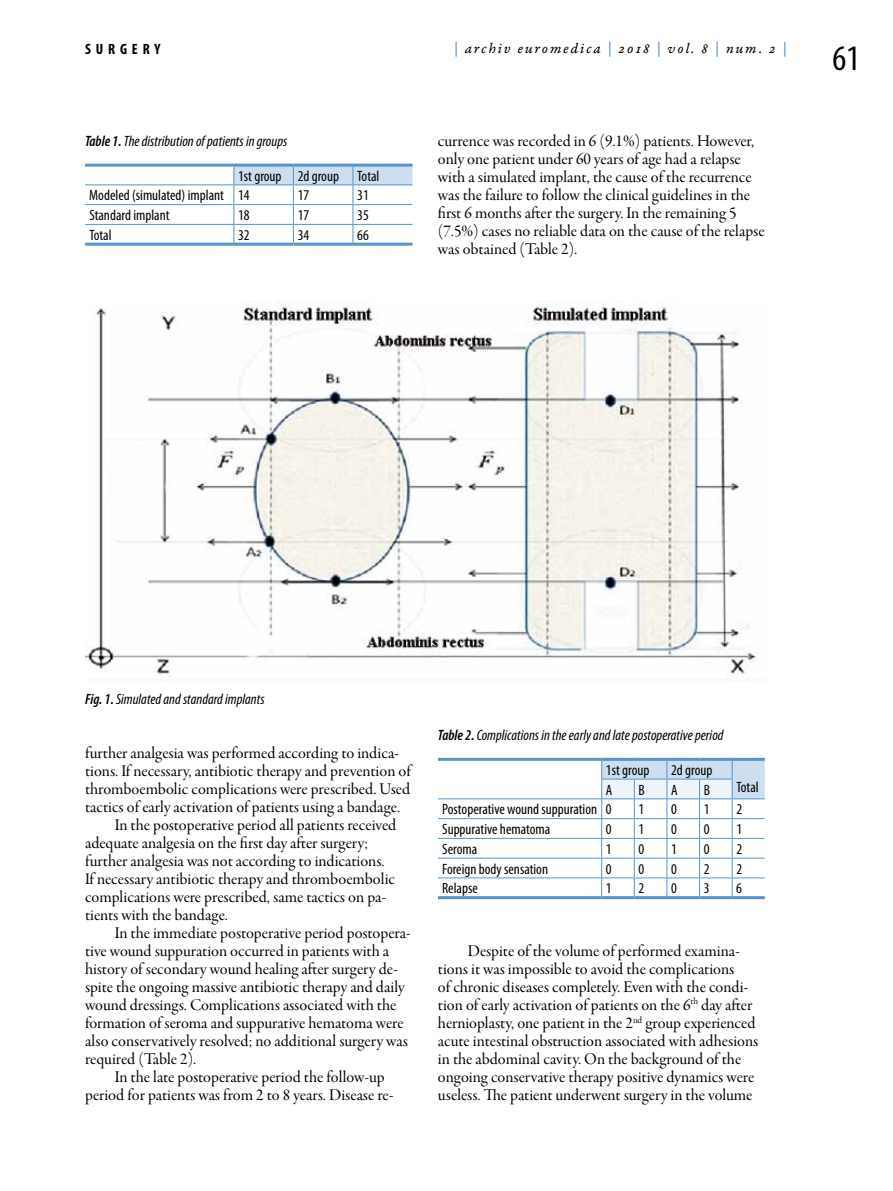
<style>
.page{position:relative;width:893px;height:1191px;background:#fff}
.page>*{position:absolute;margin:0;border:0;box-sizing:border-box;transform-origin:0 0}
.t1{font:condensed 36px "Myriad Pro";color:#000}
.t2{font:16.5px/18px "Garamond Premr Pro Subh";color:#000}
.t3{font:condensed 15px/19.8px "Myriad Pro";color:#000}
.t4{font:italic condensed 15px "Myriad Pro";color:#000}
.t5{font:15px "Garamond Premr Pro It Capt";letter-spacing:.125em;color:#000}
.t6{font:700 condensed 15px "Myriad Pro";letter-spacing:.32em;color:#000}
.s1{color:#5693c9}
.s2{font-weight:600}
</style>
<div class="page">
<img style="left:85px;top:300px;width:671px;height:381px">
<hr style="left:85px;top:184px;width:149px;height:1px;background:#5693c9">
<hr style="left:85px;top:204px;width:149px;height:1px;background:#5693c9">
<hr style="left:85px;top:224px;width:149px;height:1px;background:#5693c9">
<svg style="left:233px;top:167px;width:179px;height:76px"></svg>
<hr style="left:85px;top:164px;width:149px;height:3px;background:#5693c9">
<hr style="left:234px;top:164px;width:59px;height:3px;background:#5693c9">
<hr style="left:293px;top:164px;width:60px;height:3px;background:#5693c9">
<hr style="left:353px;top:164px;width:59px;height:3px;background:#5693c9">
<hr style="left:85px;top:243px;width:149px;height:3px;background:#5693c9">
<hr style="left:234px;top:243px;width:59px;height:3px;background:#5693c9">
<hr style="left:293px;top:243px;width:60px;height:3px;background:#5693c9">
<hr style="left:353px;top:243px;width:59px;height:3px;background:#5693c9">
<hr style="left:438px;top:798px;width:164px;height:1px;background:#5693c9">
<hr style="left:438px;top:818px;width:164px;height:1px;background:#5693c9">
<hr style="left:438px;top:838px;width:164px;height:1px;background:#5693c9">
<hr style="left:438px;top:857px;width:164px;height:1px;background:#5693c9">
<hr style="left:438px;top:877px;width:164px;height:1px;background:#5693c9">
<svg style="left:601px;top:761px;width:164px;height:135px"></svg>
<hr style="left:438px;top:758px;width:164px;height:3px;background:#5693c9">
<hr style="left:602px;top:758px;width:32px;height:3px;background:#5693c9">
<hr style="left:634px;top:758px;width:33px;height:3px;background:#5693c9">
<hr style="left:667px;top:758px;width:32px;height:3px;background:#5693c9">
<hr style="left:699px;top:758px;width:33px;height:3px;background:#5693c9">
<hr style="left:732px;top:758px;width:33px;height:3px;background:#5693c9">
<hr style="left:438px;top:896px;width:164px;height:3px;background:#5693c9">
<hr style="left:602px;top:896px;width:32px;height:3px;background:#5693c9">
<hr style="left:634px;top:896px;width:33px;height:3px;background:#5693c9">
<hr style="left:667px;top:896px;width:32px;height:3px;background:#5693c9">
<hr style="left:699px;top:896px;width:33px;height:3px;background:#5693c9">
<hr style="left:732px;top:896px;width:33px;height:3px;background:#5693c9">
<p class="t6" style="left:85px;top:39px;width:77px">SURGERY</p>
<p class="t5" style="left:454px;top:40px;width:334px"><span class="s1">|</span> archiv euromedica <span class="s1">|</span> 2018 <span class="s1">|</span> vol. 8 <span class="s1">|</span> num. 2 <span class="s1">|</span></p>
<p class="t4" style="left:85px;top:132px;width:204px"><span class="s2">Table 1.</span> The distribution of patients in groups</p>
<p class="t3" style="left:89px;top:166px;width:292px;text-indent:149px">1st group 2d group Total<br>Modeled (simulated) implant 14</p>
<p class="t3" style="left:298px;top:185px;width:13px">17</p>
<p class="t3" style="left:357px;top:185px;width:13px">31</p>
<p class="t3" style="left:89px;top:205px;width:82px">Standard implant</p>
<p class="t3" style="left:238px;top:205px;width:13px">18</p>
<p class="t3" style="left:298px;top:205px;width:13px">17</p>
<p class="t3" style="left:357px;top:205px;width:13px">35</p>
<p class="t3" style="left:89px;top:225px;width:24px">Total</p>
<p class="t3" style="left:238px;top:225px;width:13px">32</p>
<p class="t3" style="left:298px;top:225px;width:13px">34</p>
<p class="t3" style="left:357px;top:225px;width:13px">66</p>
<p class="t2" style="left:438px;top:132px;width:328px">currence was recorded in 6 (9.1%) patients. However, only one patient under 60 years of age had a relapse with a simulated implant, the cause of the recurrence was the failure to follow the clinical guidelines in the first 6 months after the surgery. In the remaining 5 (7.5%) cases no reliable data on the cause of the relapse was obtained (Table 2).</p>
<h1 class="t1" style="left:832px;top:36px;width:29px">61</h1>
<p class="t4" style="left:85px;top:690px;width:181px"><span class="s2">Fig. 1.</span> Simulated and standard implants</p>
<p class="t2" style="left:85px;top:744px;width:315px">further analgesia was performed according to indica-</p>
<p class="t2" style="left:85px;top:762px;width:327px">tions. If necessary, antibiotic therapy and prevention of</p>
<p class="t2" style="left:85px;top:780px;width:327px">thromboembolic complications were prescribed. Used</p>
<p class="t2" style="left:85px;top:798px;width:317px">tactics of early activation of patients using a bandage.</p>
<p class="t2" style="left:115px;top:816px;width:283px">In the postoperative period all patients received</p>
<p class="t2" style="left:85px;top:834px;width:284px">adequate analgesia on the first day after surgery;</p>
<p class="t2" style="left:85px;top:852px;width:301px">further analgesia was not according to indications.</p>
<p class="t2" style="left:85px;top:870px;width:312px">If necessary antibiotic therapy and thromboembolic</p>
<p class="t2" style="left:85px;top:888px;width:303px">complications were prescribed, same tactics on pa-</p>
<p class="t2" style="left:85px;top:906px;width:144px">tients with the bandage.</p>
<p class="t2" style="left:115px;top:924px;width:297px">In the immediate postoperative period postopera-</p>
<p class="t2" style="left:85px;top:942px;width:306px">tive wound suppuration occurred in patients with a</p>
<p class="t2" style="left:85px;top:960px;width:314px">history of secondary wound healing after surgery de-</p>
<p class="t2" style="left:85px;top:978px;width:321px">spite the ongoing massive antibiotic therapy and daily</p>
<p class="t2" style="left:85px;top:996px;width:313px">wound dressings. Complications associated with the</p>
<p class="t2" style="left:85px;top:1014px;width:320px">formation of seroma and suppurative hematoma were</p>
<p class="t2" style="left:85px;top:1032px;width:324px">also conservatively resolved; no additional surgery was</p>
<p class="t2" style="left:85px;top:1050px;width:113px">required (Table 2).</p>
<p class="t2" style="left:115px;top:1068px;width:271px">In the late postoperative period the follow-up</p>
<p class="t2" style="left:85px;top:1086px;width:310px">period for patients was from 2 to 8 years. Disease re-</p>
<p class="t4" style="left:438px;top:726px;width:287px"><span class="s2">Table 2.</span> Complications in the early and late postoperative period</p>
<p class="t3" style="left:606px;top:760px;width:45px">1st group</p>
<p class="t3" style="left:671px;top:760px;width:43px">2d group</p>
<p class="t3" style="left:606px;top:779px;width:8px">А</p>
<p class="t3" style="left:639px;top:779px;width:8px">В</p>
<p class="t3" style="left:671px;top:779px;width:8px">А</p>
<p class="t3" style="left:704px;top:779px;width:8px">В</p>
<p class="t3" style="left:736px;top:777px;width:24px">Total</p>
<p class="t3" style="left:442px;top:799px;width:171px">Postoperative wound suppuration 0</p>
<p class="t3" style="left:638px;top:799px;width:7px">1</p>
<p class="t3" style="left:671px;top:799px;width:7px">0</p>
<p class="t3" style="left:704px;top:799px;width:7px">1</p>
<p class="t3" style="left:736px;top:799px;width:7px">2</p>
<p class="t3" style="left:442px;top:819px;width:110px">Suppurative hematoma</p>
<p class="t3" style="left:606px;top:819px;width:7px">0</p>
<p class="t3" style="left:638px;top:819px;width:7px">1</p>
<p class="t3" style="left:671px;top:819px;width:7px">0</p>
<p class="t3" style="left:704px;top:819px;width:7px">0</p>
<p class="t3" style="left:736px;top:819px;width:7px">1</p>
<p class="t3" style="left:442px;top:839px;width:36px">Seroma</p>
<p class="t3" style="left:606px;top:839px;width:7px">1</p>
<p class="t3" style="left:638px;top:839px;width:7px">0</p>
<p class="t3" style="left:671px;top:839px;width:7px">1</p>
<p class="t3" style="left:704px;top:839px;width:7px">0</p>
<p class="t3" style="left:736px;top:839px;width:7px">2</p>
<p class="t3" style="left:442px;top:858px;width:107px">Foreign body sensation</p>
<p class="t3" style="left:606px;top:858px;width:7px">0</p>
<p class="t3" style="left:638px;top:858px;width:7px">0</p>
<p class="t3" style="left:671px;top:858px;width:7px">0</p>
<p class="t3" style="left:704px;top:858px;width:7px">2</p>
<p class="t3" style="left:736px;top:858px;width:7px">2</p>
<p class="t3" style="left:442px;top:878px;width:37px">Relapse</p>
<p class="t3" style="left:606px;top:878px;width:7px">1</p>
<p class="t3" style="left:638px;top:878px;width:7px">2</p>
<p class="t3" style="left:671px;top:878px;width:7px">0</p>
<p class="t3" style="left:704px;top:878px;width:7px">3</p>
<p class="t3" style="left:736px;top:878px;width:7px">6</p>
<p class="t2" style="left:438px;top:942px;width:322px;text-indent:30px">Despite of the volume of performed examina&shy;tions it was impossible to avoid the complications<br>of chronic diseases completely. Even with the condi&shy;tion of early activation of patients on the 6<sup>th</sup> day after hernioplasty, one patient in the 2<sup>nd</sup> group experienced acute intestinal obstruction associated with adhesions in the abdominal cavity. On the background of the ongoing conservative therapy positive dynamics were useless. The patient underwent surgery in the volume</p>
</div>
